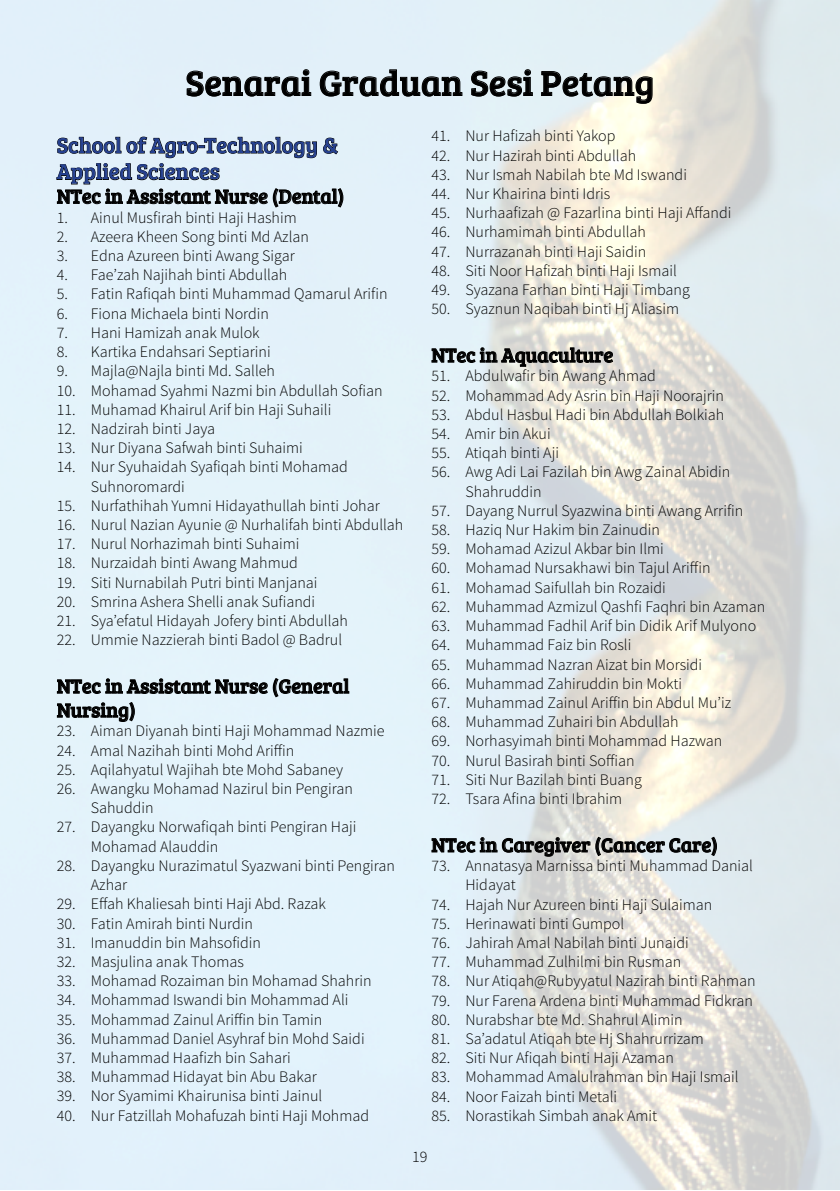
<style>
.page{position:relative;width:840px;height:1191px;background:#fff}
.page>*{position:absolute;margin:0;border:0;box-sizing:border-box;transform-origin:0 0}
.t1{font:36px "Bree Serif";color:#000}
.t2{font:22px/26.4px "Bree Serif";color:#25408f}
.t3{font:20px/24px "Bree Serif";color:#000}
.t4{font:300 16px/19.2px "Source Sans Pro";color:#000}
</style>
<div class="page">
<img style="left:0;top:0;width:839px;height:1189px">
<svg style="left:186px;top:68px;width:125px;height:29px;background:#b6c1c9"></svg>
<svg style="left:319px;top:69px;width:143px;height:28px;background:#b6c1c8"></svg>
<svg style="left:470px;top:68px;width:63px;height:29px;background:#b3bec3"></svg>
<svg style="left:540px;top:71px;width:112px;height:33px;background:#c2c9c8"></svg>
<svg style="left:56px;top:137px;width:287px;height:70px;background:#b4bfc7"></svg>
<svg style="left:57px;top:678px;width:210px;height:16px;background:#96a0a5"></svg>
<svg style="left:273px;top:678px;width:76px;height:19px"></svg>
<svg style="left:57px;top:702px;width:78px;height:20px;background:#9ea8ae"></svg>
<svg style="left:431px;top:347px;width:181px;height:20px;background:#a6a8a6"></svg>
<svg style="left:431px;top:837px;width:285px;height:19px;background:#a3a8aa"></svg>
<h1 class="t1" style="left:185px;top:57px;width:470px">Senarai Graduan Sesi Petang</h1>
<h2 class="t2" style="left:57px;top:131px;width:283px">School of Agro-Technology &amp;<br>Applied Sciences</h2>
<p class="t3" style="left:57px;top:183px;width:289px">NTec in Assistant Nurse (Dental)</p>
<p class="t4" style="left:57px;top:208px;width:241px">1. Ainul Musfirah binti Haji Hashim</p>
<p class="t4" style="left:57px;top:227px;width:254px">2. Azeera Kheen Song binti Md Azlan</p>
<p class="t4" style="left:57px;top:246px;width:239px">3. Edna Azureen binti Awang Sigar</p>
<p class="t4" style="left:57px;top:265px;width:232px">4. Fae’zah Najihah binti Abdullah</p>
<p class="t4" style="left:57px;top:285px;width:332px">5. Fatin Rafiqah binti Muhammad Qamarul Arifin</p>
<p class="t4" style="left:57px;top:304px;width:214px">6. Fiona Michaela binti Nordin</p>
<p class="t4" style="left:57px;top:323px;width:204px">7. Hani Hamizah anak Mulok</p>
<p class="t4" style="left:57px;top:342px;width:215px">8. Kartika Endahsari Septiarini</p>
<p class="t4" style="left:57px;top:361px;width:220px">9. Majla@Najla binti Md. Salleh</p>
<p class="t4" style="left:57px;top:381px;width:327px">10. Mohamad Syahmi Nazmi bin Abdullah Sofian</p>
<p class="t4" style="left:57px;top:400px;width:276px">11. Muhamad Khairul Arif bin Haji Suhaili</p>
<p class="t4" style="left:57px;top:419px;width:160px">12. Nadzirah binti Jaya</p>
<p class="t4" style="left:57px;top:438px;width:247px">13. Nur Diyana Safwah binti Suhaimi</p>
<p class="t4" style="left:91px;top:457px;width:258px;text-indent:-34px">14. Nur Syuhaidah Syafiqah binti Mohamad<br>Suhnoromardi</p>
<p class="t4" style="left:57px;top:496px;width:324px">15. Nurfathihah Yumni Hidayathullah binti Johar</p>
<p class="t4" style="left:57px;top:515px;width:348px">16. Nurul Nazian Ayunie @ Nurhalifah binti Abdullah</p>
<p class="t4" style="left:57px;top:534px;width:244px">17. Nurul Norhazimah binti Suhaimi</p>
<p class="t4" style="left:57px;top:553px;width:242px">18. Nurzaidah binti Awang Mahmud</p>
<p class="t4" style="left:57px;top:573px;width:262px">19. Siti Nurnabilah Putri binti Manjanai</p>
<p class="t4" style="left:57px;top:592px;width:260px">20. Smrina Ashera Shelli anak Sufiandi</p>
<p class="t4" style="left:57px;top:611px;width:292px">21. Sya’efatul Hidayah Jofery binti Abdullah</p>
<p class="t4" style="left:57px;top:630px;width:287px">22. Ummie Nazzierah binti Badol @ Badrul</p>
<p class="t3" style="left:57px;top:673px;width:294px">NTec in Assistant Nurse (General<br>Nursing)</p>
<p class="t4" style="left:57px;top:721px;width:329px">23. Aiman Diyanah binti Haji Mohammad Nazmie</p>
<p class="t4" style="left:57px;top:741px;width:239px">24. Amal Nazihah binti Mohd Ariffin</p>
<p class="t4" style="left:57px;top:760px;width:288px">25. Aqilahyatul Wajihah bte Mohd Sabaney</p>
<p class="t4" style="left:91px;top:779px;width:263px;text-indent:-34px">26. Awangku Mohamad Nazirul bin Pengiran<br>Sahuddin</p>
<p class="t4" style="left:91px;top:817px;width:267px;text-indent:-34px">27. Dayangku Norwafiqah binti Pengiran Haji<br>Mohamad Alauddin</p>
<p class="t4" style="left:91px;top:856px;width:305px;text-indent:-34px">28. Dayangku Nurazimatul Syazwani binti Pengiran<br>Azhar</p>
<p class="t4" style="left:57px;top:894px;width:270px">29. Effah Khaliesah binti Haji Abd. Razak</p>
<p class="t4" style="left:57px;top:913px;width:198px">30. Fatin Amirah binti Nurdin</p>
<p class="t4" style="left:57px;top:933px;width:206px">31. Imanuddin bin Mahsofidin</p>
<p class="t4" style="left:57px;top:952px;width:188px">32. Masjulina anak Thomas</p>
<p class="t4" style="left:57px;top:971px;width:316px">33. Mohamad Rozaiman bin Mohamad Shahrin</p>
<p class="t4" style="left:57px;top:990px;width:293px">34. Mohammad Iswandi bin Mohammad Ali</p>
<p class="t4" style="left:57px;top:1009px;width:267px">35. Mohammad Zainul Ariffin bin Tamin</p>
<p class="t4" style="left:57px;top:1029px;width:309px">36. Muhammad Daniel Asyhraf bin Mohd Saidi</p>
<p class="t4" style="left:57px;top:1048px;width:235px">37. Muhammad Haafizh bin Sahari</p>
<p class="t4" style="left:57px;top:1067px;width:261px">38. Muhammad Hidayat bin Abu Bakar</p>
<p class="t4" style="left:57px;top:1086px;width:267px">39. Nor Syamimi Khairunisa binti Jainul</p>
<p class="t4" style="left:57px;top:1105px;width:314px">40. Nur Fatzillah Mohafuzah binti Haji Mohmad</p>
<p class="t4" style="left:431px;top:126px;width:185px">41. Nur Hafizah binti Yakop</p>
<p class="t4" style="left:431px;top:146px;width:206px">42. Nur Hazirah binti Abdullah</p>
<p class="t4" style="left:431px;top:165px;width:257px">43. Nur Ismah Nabilah bte Md Iswandi</p>
<p class="t4" style="left:431px;top:184px;width:180px">44. Nur Khairina binti Idris</p>
<p class="t4" style="left:431px;top:203px;width:301px">45. Nurhaafizah @ Fazarlina binti Haji Affandi</p>
<p class="t4" style="left:431px;top:222px;width:216px">46. Nurhamimah binti Abdullah</p>
<p class="t4" style="left:431px;top:242px;width:216px">47. Nurrazanah binti Haji Saidin</p>
<p class="t4" style="left:431px;top:261px;width:247px">48. Siti Noor Hafizah binti Haji Ismail</p>
<p class="t4" style="left:431px;top:280px;width:260px">49. Syazana Farhan binti Haji Timbang</p>
<p class="t4" style="left:431px;top:299px;width:249px">50. Syaznun Naqibah binti Hj Aliasim</p>
<p class="t3" style="left:431px;top:342px;width:183px">NTec in Aquaculture</p>
<p class="t4" style="left:431px;top:366px;width:226px">51. Abdulwafir bin Awang Ahmad</p>
<p class="t4" style="left:431px;top:386px;width:294px">52. Mohammad Ady Asrin bin Haji Noorajrin</p>
<p class="t4" style="left:431px;top:405px;width:294px">53. Abdul Hasbul Hadi bin Abdullah Bolkiah</p>
<p class="t4" style="left:431px;top:424px;width:121px">54. Amir bin Akui</p>
<p class="t4" style="left:431px;top:443px;width:129px">55. Atiqah binti Aji</p>
<p class="t4" style="left:465px;top:462px;width:266px;text-indent:-34px">56. Awg Adi Lai Fazilah bin Awg Zainal Abidin<br>Shahruddin</p>
<p class="t4" style="left:431px;top:501px;width:313px">57. Dayang Nurrul Syazwina binti Awang Arrifin</p>
<p class="t4" style="left:431px;top:520px;width:230px">58. Haziq Nur Hakim bin Zainudin</p>
<p class="t4" style="left:431px;top:539px;width:234px">59. Mohamad Azizul Akbar bin Ilmi</p>
<p class="t4" style="left:431px;top:558px;width:280px">60. Mohamad Nursakhawi bin Tajul Ariffin</p>
<p class="t4" style="left:431px;top:578px;width:236px">61. Mohamad Saifullah bin Rozaidi</p>
<p class="t4" style="left:431px;top:597px;width:335px">62. Muhammad Azmizul Qashfi Faqhri bin Azaman</p>
<p class="t4" style="left:431px;top:616px;width:326px">63. Muhammad Fadhil Arif bin Didik Arif Mulyono</p>
<p class="t4" style="left:431px;top:635px;width:201px">64. Muhammad Faiz bin Rosli</p>
<p class="t4" style="left:431px;top:654px;width:272px">65. Muhammad Nazran Aizat bin Morsidi</p>
<p class="t4" style="left:431px;top:674px;width:252px">66. Muhammad Zahiruddin bin Mokti</p>
<p class="t4" style="left:431px;top:693px;width:301px">67. Muhammad Zainul Ariffin bin Abdul Mu’iz</p>
<p class="t4" style="left:431px;top:712px;width:249px">68. Muhammad Zuhairi bin Abdullah</p>
<p class="t4" style="left:431px;top:731px;width:292px">69. Norhasyimah binti Mohammad Hazwan</p>
<p class="t4" style="left:431px;top:750px;width:205px">70. Nurul Basirah binti Soffian</p>
<p class="t4" style="left:431px;top:770px;width:212px">71. Siti Nur Bazilah binti Buang</p>
<p class="t4" style="left:431px;top:789px;width:192px">72. Tsara Afina binti Ibrahim</p>
<p class="t3" style="left:431px;top:832px;width:288px">NTec in Caregiver (Cancer Care)</p>
<p class="t4" style="left:465px;top:856px;width:289px;text-indent:-34px">73. Annatasya Marnissa binti Muhammad Danial<br>Hidayat</p>
<p class="t4" style="left:431px;top:894px;width:282px">74. Hajah Nur Azureen binti Haji Sulaiman</p>
<p class="t4" style="left:431px;top:914px;width:194px">75. Herinawati binti Gumpol</p>
<p class="t4" style="left:431px;top:933px;width:259px">76. Jahirah Amal Nabilah binti Junaidi</p>
<p class="t4" style="left:431px;top:952px;width:251px">77. Muhammad Zulhilmi bin Rusman</p>
<p class="t4" style="left:431px;top:971px;width:325px">78. Nur Atiqah@Rubyyatul Nazirah binti Rahman</p>
<p class="t4" style="left:431px;top:990px;width:323px">79. Nur Farena Ardena binti Muhammad Fidkran</p>
<p class="t4" style="left:431px;top:1010px;width:253px">80. Nurabshar bte Md. Shahrul Alimin</p>
<p class="t4" style="left:431px;top:1029px;width:274px">81. Sa’adatul Atiqah bte Hj Shahrurrizam</p>
<p class="t4" style="left:431px;top:1048px;width:244px">82. Siti Nur Afiqah binti Haji Azaman</p>
<p class="t4" style="left:431px;top:1067px;width:308px">83. Mohammad Amalulrahman bin Haji Ismail</p>
<p class="t4" style="left:431px;top:1086px;width:187px">84. Noor Faizah binti Metali</p>
<p class="t4" style="left:431px;top:1106px;width:227px">85. Norastikah Simbah anak Amit</p>
<p class="t4" style="left:412px;top:1146px;width:17px">19</p>
</div>
